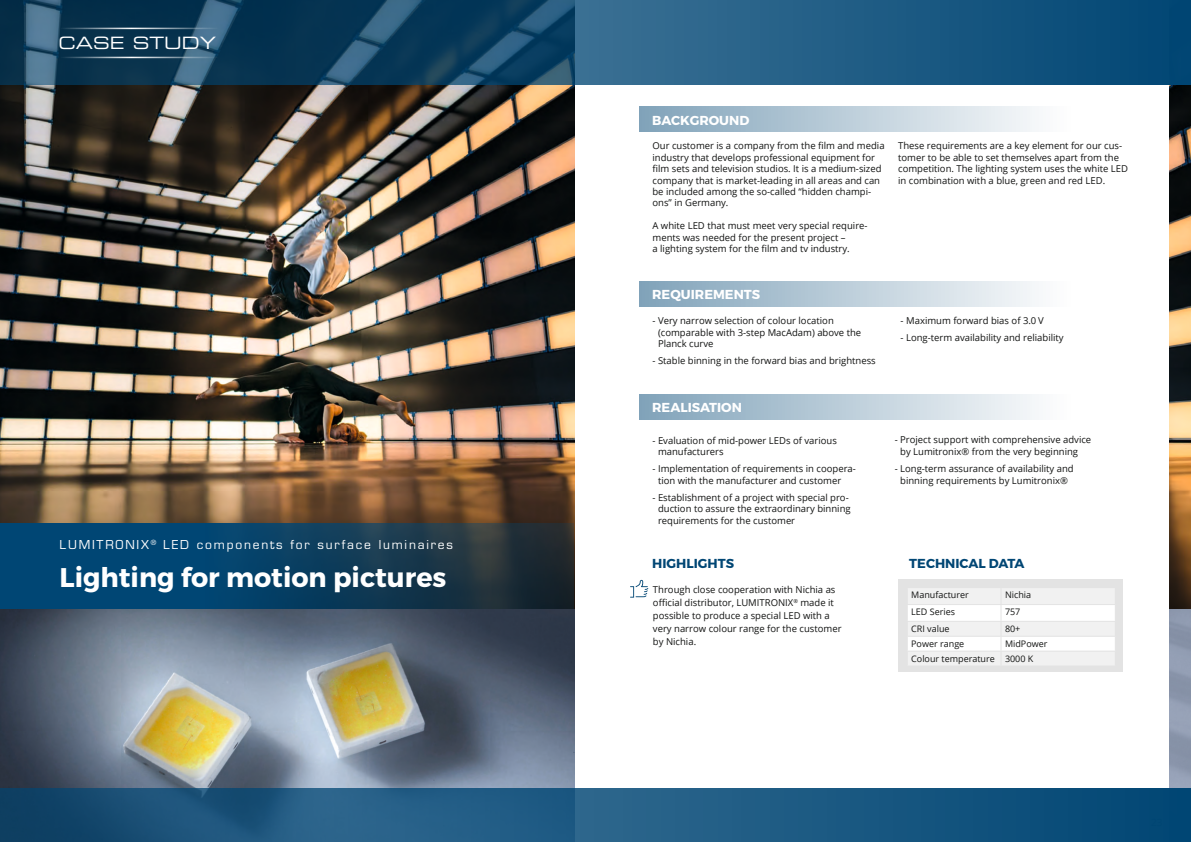
<style>
.page{position:relative;width:1191px;height:842px;background:#fff}
.page>*{position:absolute;margin:0;border:0;box-sizing:border-box;transform-origin:0 0}
.A_Einleitung_Head_D{font:700 27px "Montserrat";color:#fff}
.t1{font:17px "Eurostile LT Std Ex 2";color:#fff}
.A_Einleitung_Head_D-2{font:700 13px "Montserrat";color:#fff}
.A_Einleitung_Head_D-3{font:700 13px "Montserrat";color:#004674}
.A_Einleitung_Head_D-4{font:12px "Eurostile LT Std";letter-spacing:.15em;color:#fff}
.t2{font:9.5px/11.4px "Open Sans";color:#131413}
.A_Einleitung_Head_D-5{font:9px "Open Sans";color:#131413}
</style>
<div class="page">
<img style="left:0;top:85px;width:574px;height:703px">
<img style="left:1169px;top:85px;width:22px;height:703px">
<div style="left:639px;top:106px;width:452px;height:26px;background:linear-gradient(to right,#80a2b9,#fff)"></div>
<div style="left:639px;top:394px;width:452px;height:26px;background:linear-gradient(to right,#80a2b9,#fff)"></div>
<div style="left:639px;top:281px;width:452px;height:26px;background:linear-gradient(to right,#80a2b9,#fff)"></div>
<svg style="left:0;top:0;width:1191px;height:85px;background:#184e71"></svg>
<svg style="left:0;top:523px;width:574px;height:86px;background:#0d3d5c"></svg>
<hr style="left:59px;top:28px;width:159px;height:1px;background:#fff">
<hr style="left:59px;top:57px;width:159px;height:1px;background:#fff">
<div style="left:898px;top:580px;width:225px;height:92px;background:#e3e3e3"></div>
<svg style="left:908px;top:588px;width:207px;height:77px"></svg>
<svg style="left:630px;top:580px;width:18px;height:18px"></svg>
<svg style="left:0;top:788px;width:1191px;height:54px;background:#1a557e"></svg>
<p class="t1" style="left:59px;top:31px;width:159px">CASE STUDY</p>
<p class="A_Einleitung_Head_D-4" style="left:60px;top:537px;width:395px">LUMITRONIX<sup>®</sup> LED components for surface luminaires</p>
<p class="A_Einleitung_Head_D" style="left:60px;top:560px;width:388px">Lighting for motion pictures</p>
<p class="A_Einleitung_Head_D-2" style="left:652px;top:112px;width:99px">BACKGROUND</p>
<p class="t2" style="left:652px;top:140px;width:234px">Our customer is a company from the film and media industry that develops professional equipment for film sets and television studios. It is a medium-sized company that is market-leading in all areas and can be included among the so-called “hidden champi&shy;ons” in Germany.</p>
<p class="t2" style="left:652px;top:220px;width:217px">A white LED that must meet very special require&shy;ments was needed for the present project –<br>a lighting system for the film and tv industry.</p>
<p class="A_Einleitung_Head_D-2" style="left:652px;top:286px;width:109px">REQUIREMENTS</p>
<p class="t2" style="left:658px;top:315px;width:205px;text-indent:-6px">- Very narrow selection of colour location (comparable with 3-step MacAdam) above the<br>Planck curve</p>
<p class="t2" style="left:652px;top:355px;width:225px">- Stable binning in the forward bias and brightness</p>
<p class="t2" style="left:898px;top:140px;width:231px">These requirements are a key element for our cus&shy;tomer to be able to set themselves apart from the competition. The lighting system uses the white LED in combination with a blue, green and red LED.</p>
<p class="t2" style="left:900px;top:315px;width:145px">- Maximum forward bias of 3.0 V</p>
<p class="t2" style="left:900px;top:332px;width:165px">- Long-term availability and reliability</p>
<p class="A_Einleitung_Head_D-2" style="left:652px;top:400px;width:91px">REALISATION</p>
<p class="t2" style="left:658px;top:434px;width:180px;text-indent:-6px">- Evaluation of mid-power LEDs of various manufacturers</p>
<p class="t2" style="left:658px;top:463px;width:199px;text-indent:-6px">- Implementation of requirements in coopera&shy;tion with the manufacturer and customer</p>
<p class="t2" style="left:658px;top:491px;width:194px;text-indent:-6px">- Establishment of a project with special pro&shy;duction to assure the extraordinary binning requirements for the customer</p>
<p class="A_Einleitung_Head_D-3" style="left:652px;top:555px;width:83px">HIGHLIGHTS</p>
<p class="t2" style="left:653px;top:582px;width:190px;line-height:13px">Through close cooperation with Nichia as official distributor, LUMITRONIX<sup>®</sup> made it possible to produce a special LED with a very narrow colour range for the customer by Nichia.</p>
<p class="t2" style="left:900px;top:434px;width:193px;text-indent:-6px">- Project support with comprehensive advice by Lumitronix® from the very beginning</p>
<p class="t2" style="left:894px;top:462px;width:181px;line-height:12px;text-align:center">- Long-term assurance of availability and binning requirements by Lumitronix®</p>
<p class="A_Einleitung_Head_D-3" style="left:909px;top:555px;width:117px">TECHNICAL DATA</p>
<p class="A_Einleitung_Head_D-5" style="left:911px;top:589px;width:59px">Manufacturer</p>
<p class="A_Einleitung_Head_D-5" style="left:1005px;top:589px;width:28px">Nichia</p>
<p class="A_Einleitung_Head_D-5" style="left:911px;top:606px;width:45px">LED Series</p>
<p class="A_Einleitung_Head_D-5" style="left:1005px;top:606px;width:17px">757</p>
<p class="A_Einleitung_Head_D-5" style="left:911px;top:623px;width:40px">CRI value</p>
<p class="A_Einleitung_Head_D-5" style="left:1005px;top:623px;width:17px">80+</p>
<p class="A_Einleitung_Head_D-5" style="left:911px;top:638px;width:55px">Power range</p>
<p class="A_Einleitung_Head_D-5" style="left:1005px;top:638px;width:44px">MidPower</p>
<p class="A_Einleitung_Head_D-5" style="left:911px;top:652px;width:85px">Colour temperature</p>
<p class="A_Einleitung_Head_D-5" style="left:1005px;top:652px;width:30px">3000 K</p>
</div>
